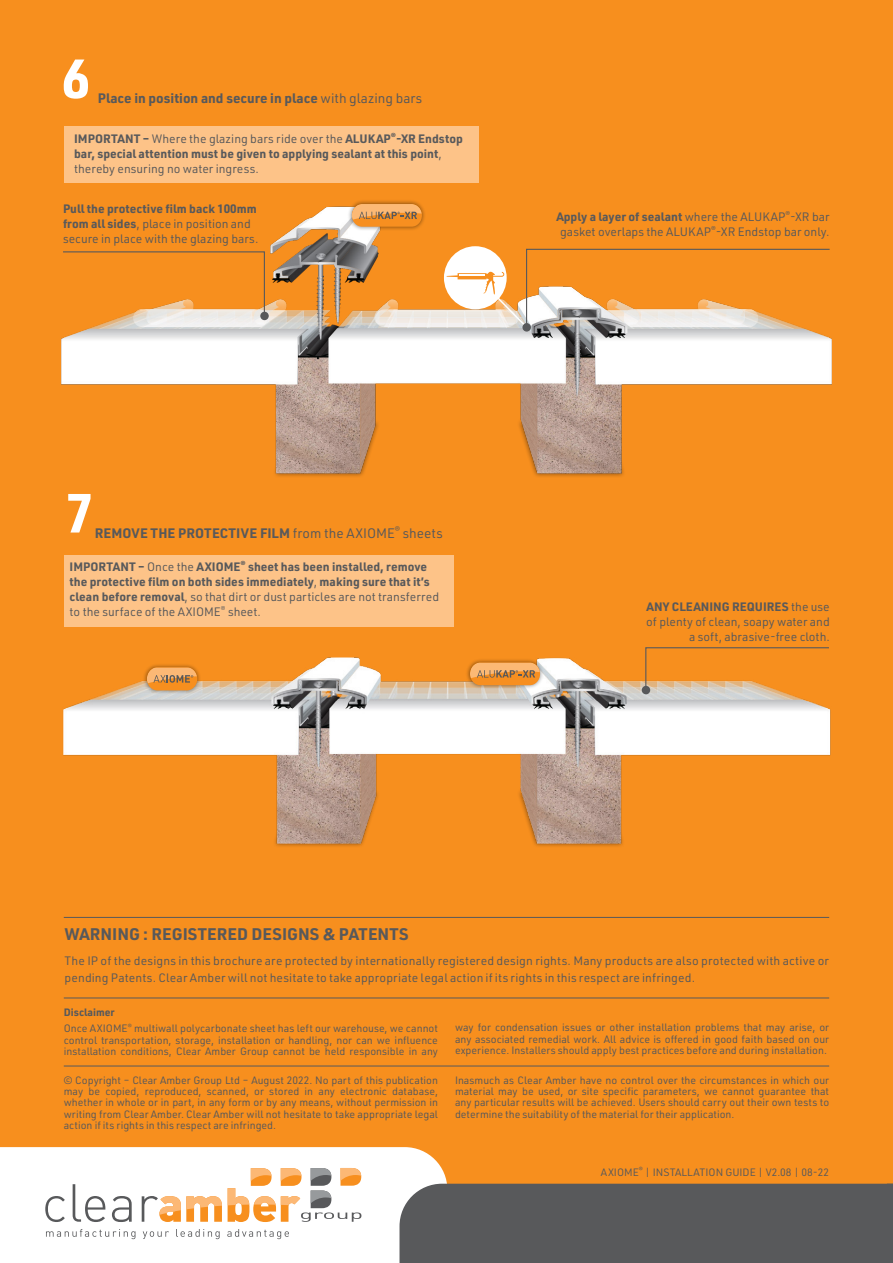
<style>
.page{position:relative;width:893px;height:1263px;background:#fff}
.page>*{position:absolute;margin:0;border:0;box-sizing:border-box;transform-origin:0 0}
.t1{font:700 54px "URWDIN";color:#fff}
.t2{font:700 16.5px "URWDIN";color:#58595b}
.t3{font:700 13.5px "URWDIN";color:#58595b}
.t4{font:12px/15px "URWDIN";letter-spacing:.01em;color:#58595b}
.t5{font:700 12px/15px "URWDIN";color:#58595b}
.t6{font:10.5px/11.2px "URWDIN";color:#58595b;text-align:justify}
.t7{font:700 10.5px "URWDIN";color:#58595b}
.s1{font-weight:400}
.s2{font-weight:700}
</style>
<div class="page">
<img style="left:0;top:0;width:893px;height:1263px">
<h1 class="t1" style="left:61px;top:42px;width:31px">6</h1>
<p class="t3" style="left:98px;top:89px;width:326px">Place in position and secure in place <span class="s1">with glazing bars</span></p>
<p class="t5" style="left:74px;top:130px;width:390px">IMPORTANT – <span class="s1">Where the glazing bars ride over the</span> ALUKAP<sup>®</sup>-XR Endstop bar, special attention must be given to applying sealant at this point<span class="s1">, thereby ensuring no water ingress.</span></p>
<p class="t4" style="left:63px;top:200px;width:197px"><span class="s2">Pull the protective film back 100mm from all sides</span>, place in position and secure in place with the glazing bars.</p>
<p class="t4" style="left:556px;top:209px;width:275px;text-align:center"><span class="s2">Apply a layer of sealant</span> where the ALUKAP<sup>®</sup>-XR bar gasket overlaps the ALUKAP<sup>®</sup>-XR Endstop bar only.</p>
<h1 class="t1" style="left:65px;top:476px;width:31px">7</h1>
<p class="t3" style="left:95px;top:524px;width:350px">REMOVE THE PROTECTIVE FILM <span class="s1">from the AXIOME</span><sup>®</sup> <span class="s1">sheets</span></p>
<p class="t5" style="left:70px;top:558px;width:371px">IMPORTANT – <span class="s1">Once the</span> AXIOME<sup>®</sup> sheet has been installed, remove the protective film on both sides immediately<span class="s1">,</span> making sure that it’s clean before removal<span class="s1">, so that dirt or dust particles are not transferred to the surface of the AXIOME</span><sup>®</sup> <span class="s1">sheet.</span></p>
<p class="t4" style="left:646px;top:599px;width:185px;text-align:right"><span class="s2">ANY CLEANING REQUIRES</span> the use of plenty of clean, soapy water and a soft, abrasive-free cloth.</p>
<h2 class="t2" style="left:65px;top:923px;width:346px">WARNING : REGISTERED DESIGNS &amp; PATENTS</h2>
<p class="t4" style="left:65px;top:952px;width:766px;line-height:16.5px">The IP of the designs in this brochure are protected by internationally registered design rights. Many products are also protected with active or pending Patents. Clear Amber will not hesitate to take appropriate legal action if its rights in this respect are infringed.</p>
<p class="t7" style="left:64px;top:1005px;width:52px">Disclaimer</p>
<p class="t6" style="left:64px;top:1023px;width:376px">Once AXIOME<sup>®</sup> multiwall polycarbonate sheet has left our warehouse, we cannot control transportation, storage, installation or handling, nor can we influence installation conditions, Clear Amber Group cannot be held responsible in any</p>
<p class="t6" style="left:64px;top:1074px;width:376px">© Copyright – Clear Amber Group Ltd – August 2022. No part of this publication may be copied, reproduced, scanned, or stored in any electronic database, whether in whole or in part, in any form or by any means, without permission in writing from Clear Amber. Clear Amber will not hesitate to take appropriate legal action if its rights in this respect are infringed.</p>
<p class="t6" style="left:455px;top:1022px;width:376px">way for condensation issues or other installation problems that may arise, or any associated remedial work. All advice is offered in good faith based on our experience. Installers should apply best practices before and during installation.</p>
<p class="t6" style="left:455px;top:1074px;width:376px">Inasmuch as Clear Amber have no control over the circumstances in which our material may be used, or site specific parameters, we cannot guarantee that any particular results will be achieved. Users should carry out their own tests to determine the suitability of the material for their application.</p>
<p class="t6" style="left:601px;top:1166px;width:230px">AXIOME<sup>®</sup> | INSTALLATION GUIDE | V2.08 | 08-22</p>
</div>
